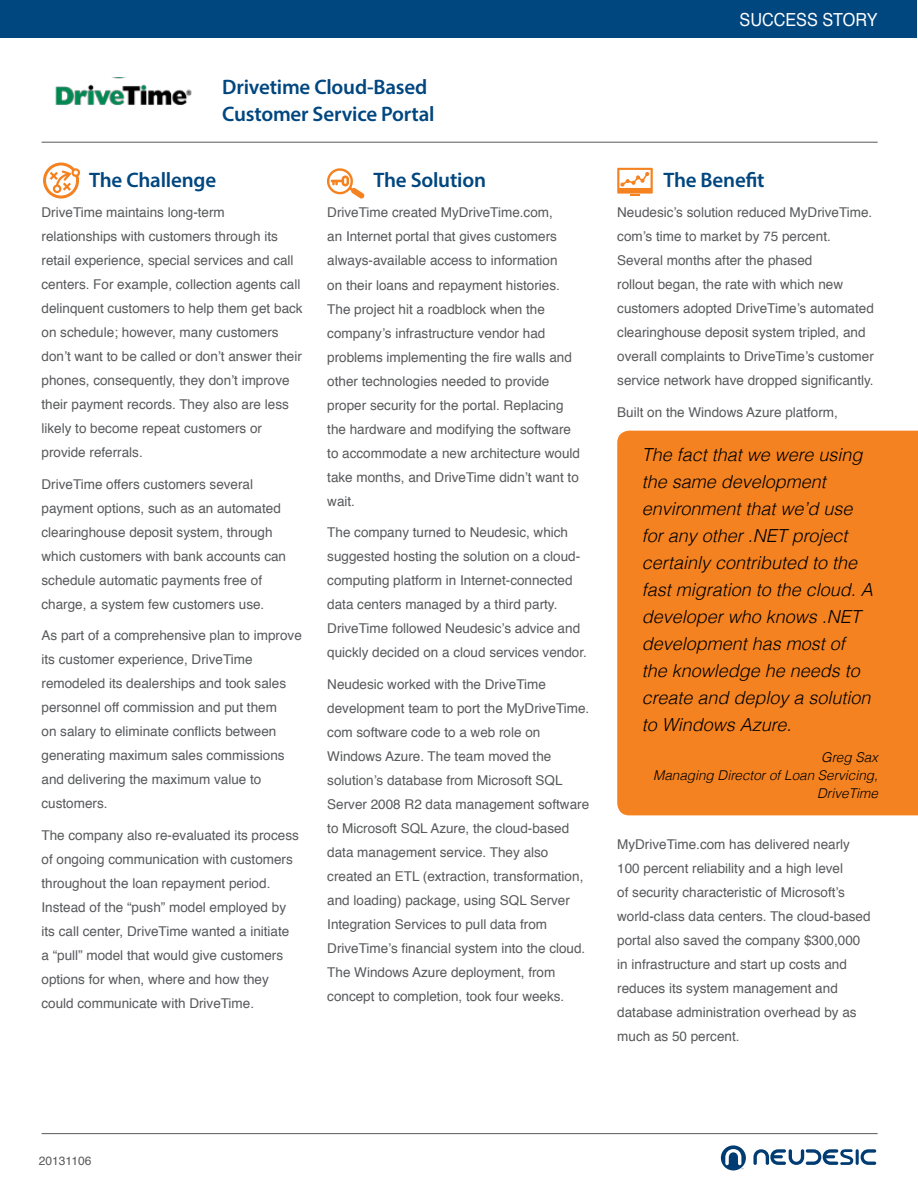
<style>
.page{position:relative;width:918px;height:1188px;background:#fff}
.page>*{position:absolute;margin:0;border:0;box-sizing:border-box;transform-origin:0 0}
.t1{font:600 21px/27px "Myriad Pro";letter-spacing:-.01em;color:#00467f}
.t2{font:italic 300 18px/27px "Helvetica";color:#000}
.t3{font:18px "Helvetica";color:#fff;scale:.9 1}
.t4{font:13.5px/24px "Helvetica";color:#58595b}
.t5{font:italic 300 13.5px/18px "Helvetica";color:#000;text-align:right}
.t6{font:12px "Helvetica";color:#58595b}
</style>
<div class="page">
<svg style="left:617px;top:168px;width:36px;height:28px"></svg>
<svg style="left:327px;top:168px;width:38px;height:31px"></svg>
<div style="left:617px;top:431px;width:301px;height:384px;background:#f58220"></div>
<div style="left:0;top:1px;width:916px;height:37px;background:#00467f"></div>
<hr style="left:42px;top:142px;width:836px;height:1px;background:#58595b">
<hr style="left:42px;top:1133px;width:836px;height:1px;background:#58595b">
<svg style="left:721px;top:1145px;width:25px;height:25px"></svg>
<svg style="left:753px;top:1149px;width:123px;height:16px"></svg>
<svg style="left:43px;top:163px;width:37px;height:36px"></svg>
<img style="left:55px;top:78px;width:137px;height:27px">
<h1 class="t1" style="left:222px;top:73px;width:214px">Drivetime Cloud-Based<br>Customer Service Portal</h1>
<h2 class="t3" style="left:740px;top:5px;width:155px">SUCCESS STORY</h2>
<h1 class="t1" style="left:89px;top:166px;width:128px">The Challenge</h1>
<h1 class="t1" style="left:374px;top:166px;width:114px">The Solution</h1>
<h1 class="t1" style="left:663px;top:166px;width:103px">The Benefit</h1>
<p class="t4" style="left:42px;top:201px;width:263px">DriveTime maintains long-term relationships with customers through its retail experience, special services and call centers. For example, collection agents call delinquent customers to help them get back on schedule; however, many customers don’t want to be called or don’t answer their phones, consequently, they don’t improve their payment records. They also are less likely to become repeat customers or provide referrals.</p>
<p class="t4" style="left:42px;top:473px;width:246px">DriveTime offers customers several payment options, such as an automated clearinghouse deposit system, through which customers with bank accounts can schedule automatic payments free of charge, a system few customers use.</p>
<p class="t4" style="left:42px;top:624px;width:262px">As part of a comprehensive plan to improve its customer experience, DriveTime remodeled its dealerships and took sales personnel off commission and put them<br>on salary to eliminate conflicts between generating maximum sales commissions and delivering the maximum value to customers.</p>
<p class="t4" style="left:42px;top:824px;width:259px">The company also re-evaluated its process of ongoing communication with customers throughout the loan repayment period.<br>Instead of the “push” model employed by its call center, DriveTime wanted a initiate a “pull” model that would give customers options for when, where and how they could communicate with DriveTime.</p>
<p class="t4" style="left:327px;top:201px;width:254px">DriveTime created MyDriveTime.com,<br>an Internet portal that gives customers always-available access to information<br>on their loans and repayment histories.<br>The project hit a roadblock when the company’s infrastructure vendor had problems implementing the fire walls and other technologies needed to provide proper security for the portal. Replacing the hardware and modifying the software to accommodate a new architecture would take months, and DriveTime didn’t want to wait.</p>
<p class="t4" style="left:327px;top:521px;width:261px">The company turned to Neudesic, which suggested hosting the solution on a cloud&shy;computing platform in Internet-connected data centers managed by a third party.<br>DriveTime followed Neudesic’s advice and quickly decided on a cloud services vendor.</p>
<p class="t4" style="left:327px;top:672px;width:264px">Neudesic worked with the DriveTime development team to port the MyDriveTime. com software code to a web role on Windows Azure. The team moved the solution’s database from Microsoft SQL Server 2008 R2 data management software to Microsoft SQL Azure, the cloud-based data management service. They also created an ETL (extraction, transformation, and loading) package, using SQL Server Integration Services to pull data from DriveTime’s financial system into the cloud.<br>The Windows Azure deployment, from concept to completion, took four weeks.</p>
<p class="t4" style="left:617px;top:201px;width:258px">Neudesic’s solution reduced MyDriveTime. com’s time to market by 75 percent.<br>Several months after the phased<br>rollout began, the rate with which new customers adopted DriveTime’s automated clearinghouse deposit system tripled, and overall complaints to DriveTime’s customer service network have dropped significantly.</p>
<p class="t4" style="left:617px;top:401px;width:222px">Built on the Windows Azure platform,</p>
<p class="t2" style="left:642px;top:440px;width:233px">The fact that we were using the same development environment that we’d use for any other .NET project certainly contributed to the fast migration to the cloud. A developer who knows .NET development has most of the knowledge he needs to create and deploy a solution to Windows Azure.</p>
<p class="t5" style="left:653px;top:748px;width:226px">Greg Sax<br>Managing Director of Loan Servicing,<br>DriveTime</p>
<p class="t4" style="left:617px;top:833px;width:255px">MyDriveTime.com has delivered nearly 100 percent reliability and a high level<br>of security characteristic of Microsoft’s world-class data centers. The cloud-based portal also saved the company $300,000 in infrastructure and start up costs and reduces its system management and database administration overhead by as much as 50 percent.</p>
<p class="t6" style="left:39px;top:1151px;width:54px">20131106</p>
</div>
